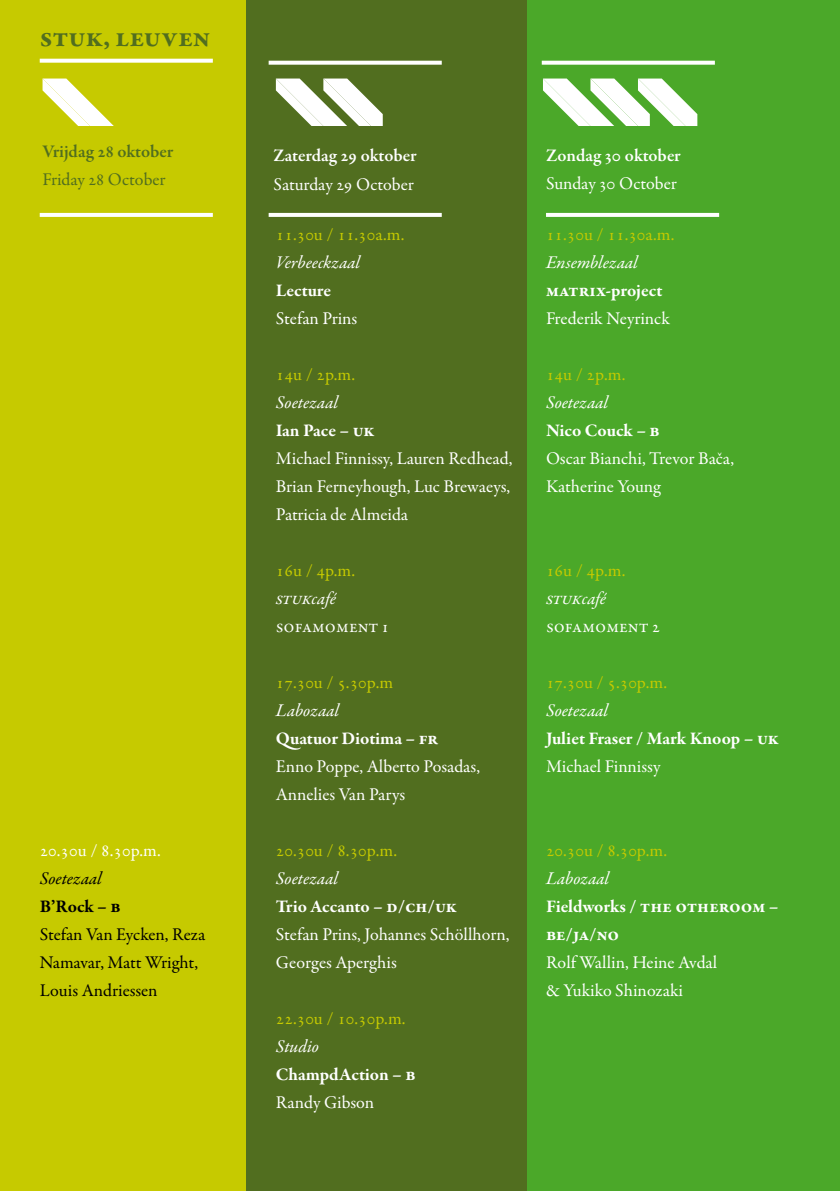
<style>
.page{position:relative;width:840px;height:1191px;background:#fff}
.page>*{position:absolute;margin:0;border:0;box-sizing:border-box;transform-origin:0 0}
.t1{font:700 28px "Garamond Premr Pro";letter-spacing:.01em;color:#516e1f}
.t2{font:18px/28px "Garamond Premr Pro";letter-spacing:-.005em;color:#fff}
.t3{font:18px "Garamond Premr Pro";color:#c6ca00}
.t4{font:700 18px/28px "Garamond Premr Pro";letter-spacing:-.01em;color:#fff}
.t5{font:italic 18px "Garamond Premr Pro";color:#fff}
.t6{font:18px/28px "Garamond Premr Pro";letter-spacing:-.01em;color:#000}
.t7{font:600 18px "Garamond Premr Pro";letter-spacing:.005em;color:#fff}
.t8{font:600 18px "Garamond Premr Pro";letter-spacing:-.01em;color:#516e1f}
.t9{font:18px "Garamond Premr Pro";color:#516e1f}
.t10{font:700 18px "Garamond Premr Pro";letter-spacing:.01em;color:#fff}
.t11{font:italic 18px "Garamond Premr Pro";color:#000}
.t12{font:700 18px "Garamond Premr Pro";color:#000}
</style>
<div class="page">
<div style="left:507px;top:0;width:332px;height:1191px;background:#4ba829"></div>
<div style="left:162px;top:0;width:365px;height:1191px;background:#516e1f"></div>
<div style="left:0;top:0;width:246px;height:1191px;background:#c6ca00"></div>
<svg style="left:43px;top:79px;width:71px;height:47px"></svg>
<svg style="left:276px;top:79px;width:106px;height:47px"></svg>
<svg style="left:543px;top:79px;width:154px;height:47px"></svg>
<svg style="left:40px;top:213px;width:173px;height:4px"></svg>
<svg style="left:40px;top:59px;width:173px;height:4px"></svg>
<svg style="left:268px;top:213px;width:173px;height:4px"></svg>
<svg style="left:268px;top:61px;width:173px;height:4px"></svg>
<svg style="left:546px;top:213px;width:172px;height:4px"></svg>
<svg style="left:541px;top:61px;width:173px;height:4px"></svg>
<h1 class="t1" style="left:40px;top:20px;width:172px">stuk, leuven</h1>
<p class="t8" style="left:43px;top:141px;width:132px">Vrijdag 28 oktober</p>
<p class="t9" style="left:43px;top:169px;width:124px">Friday 28 October</p>
<p class="t2" style="left:40px;top:837px;width:122px">20.30u / 8.30p.m.</p>
<p class="t11" style="left:40px;top:867px;width:64px">Soetezaal</p>
<p class="t12" style="left:40px;top:895px;width:83px">B’Rock – b</p>
<p class="t6" style="left:40px;top:921px;width:167px">Stefan Van Eycken, Reza<br>Namavar, Matt Wright,<br>Louis Andriessen</p>
<p class="t7" style="left:273px;top:144px;width:144px">Zaterdag 29 oktober</p>
<p class="t2" style="left:273px;top:170px;width:142px">Saturday 29 October</p>
<p class="t3" style="left:276px;top:224px;width:130px">11.30u / 11.30a.m.</p>
<p class="t5" style="left:276px;top:251px;width:86px">Verbeeckzaal</p>
<p class="t4" style="left:276px;top:277px;width:57px">Lecture</p>
<p class="t2" style="left:276px;top:305px;width:83px">Stefan Prins</p>
<p class="t3" style="left:276px;top:363px;width:81px">14u / 2p.m.</p>
<p class="t5" style="left:276px;top:391px;width:64px">Soetezaal</p>
<p class="t4" style="left:276px;top:417px;width:100px">Ian Pace – uk</p>
<p class="t2" style="left:276px;top:445px;width:238px">Michael Finnissy, Lauren Redhead,<br>Brian Ferneyhough, Luc Brewaeys,<br>Patricia de Almeida</p>
<p class="t3" style="left:276px;top:560px;width:81px">16u / 4p.m.</p>
<p class="t5" style="left:276px;top:587px;width:61px">stukcafé</p>
<p class="t2" style="left:276px;top:613px;width:114px">sofamoment 1</p>
<p class="t3" style="left:276px;top:672px;width:119px">17.30u / 5.30p.m</p>
<p class="t5" style="left:276px;top:699px;width:65px">Labozaal</p>
<p class="t4" style="left:276px;top:725px;width:164px">Quatuor Diotima – fr</p>
<p class="t2" style="left:276px;top:753px;width:205px">Enno Poppe, Alberto Posadas,<br>Annelies Van Parys</p>
<p class="t3" style="left:276px;top:839px;width:122px">20.30u / 8.30p.m.</p>
<p class="t5" style="left:276px;top:867px;width:64px">Soetezaal</p>
<p class="t4" style="left:276px;top:893px;width:182px">Trio Accanto – d/ch/uk</p>
<p class="t2" style="left:276px;top:921px;width:235px">Stefan Prins, Johannes Schöllhorn,<br>Georges Aperghis</p>
<p class="t3" style="left:276px;top:1008px;width:131px">22.30u / 10.30p.m.</p>
<p class="t5" style="left:276px;top:1035px;width:45px">Studio</p>
<p class="t4" style="left:276px;top:1061px;width:141px">ChampdAction – b</p>
<p class="t2" style="left:276px;top:1089px;width:100px">Randy Gibson</p>
<p class="t7" style="left:545px;top:144px;width:136px">Zondag 30 oktober</p>
<p class="t2" style="left:545px;top:169px;width:132px">Sunday 30 October</p>
<p class="t3" style="left:545px;top:224px;width:130px">11.30u / 11.30a.m.</p>
<p class="t5" style="left:545px;top:251px;width:93px">Ensemblezaal</p>
<p class="t10" style="left:545px;top:279px;width:118px">matrix-project</p>
<p class="t2" style="left:545px;top:305px;width:125px">Frederik Neyrinck</p>
<p class="t3" style="left:545px;top:363px;width:81px">14u / 2p.m.</p>
<p class="t5" style="left:545px;top:391px;width:64px">Soetezaal</p>
<p class="t4" style="left:545px;top:417px;width:115px">Nico Couck – b</p>
<p class="t2" style="left:545px;top:445px;width:189px">Oscar Bianchi, Trevor Bača,<br>Katherine Young</p>
<p class="t3" style="left:545px;top:560px;width:81px">16u / 4p.m.</p>
<p class="t5" style="left:545px;top:587px;width:61px">stukcafé</p>
<p class="t2" style="left:545px;top:613px;width:115px">sofamoment 2</p>
<p class="t3" style="left:545px;top:672px;width:122px">17.30u / 5.30p.m.</p>
<p class="t5" style="left:545px;top:699px;width:64px">Soetezaal</p>
<p class="t4" style="left:545px;top:725px;width:234px">Juliet Fraser / Mark Knoop – uk</p>
<p class="t2" style="left:545px;top:753px;width:116px">Michael Finnissy</p>
<p class="t3" style="left:545px;top:839px;width:122px">20.30u / 8.30p.m.</p>
<p class="t5" style="left:545px;top:867px;width:65px">Labozaal</p>
<p class="t4" style="left:545px;top:893px;width:234px">Fieldworks / the otheroom – be/ja/no</p>
<p class="t2" style="left:545px;top:949px;width:173px">Rolf Wallin, Heine Avdal &amp; Yukiko Shinozaki</p>
</div>
